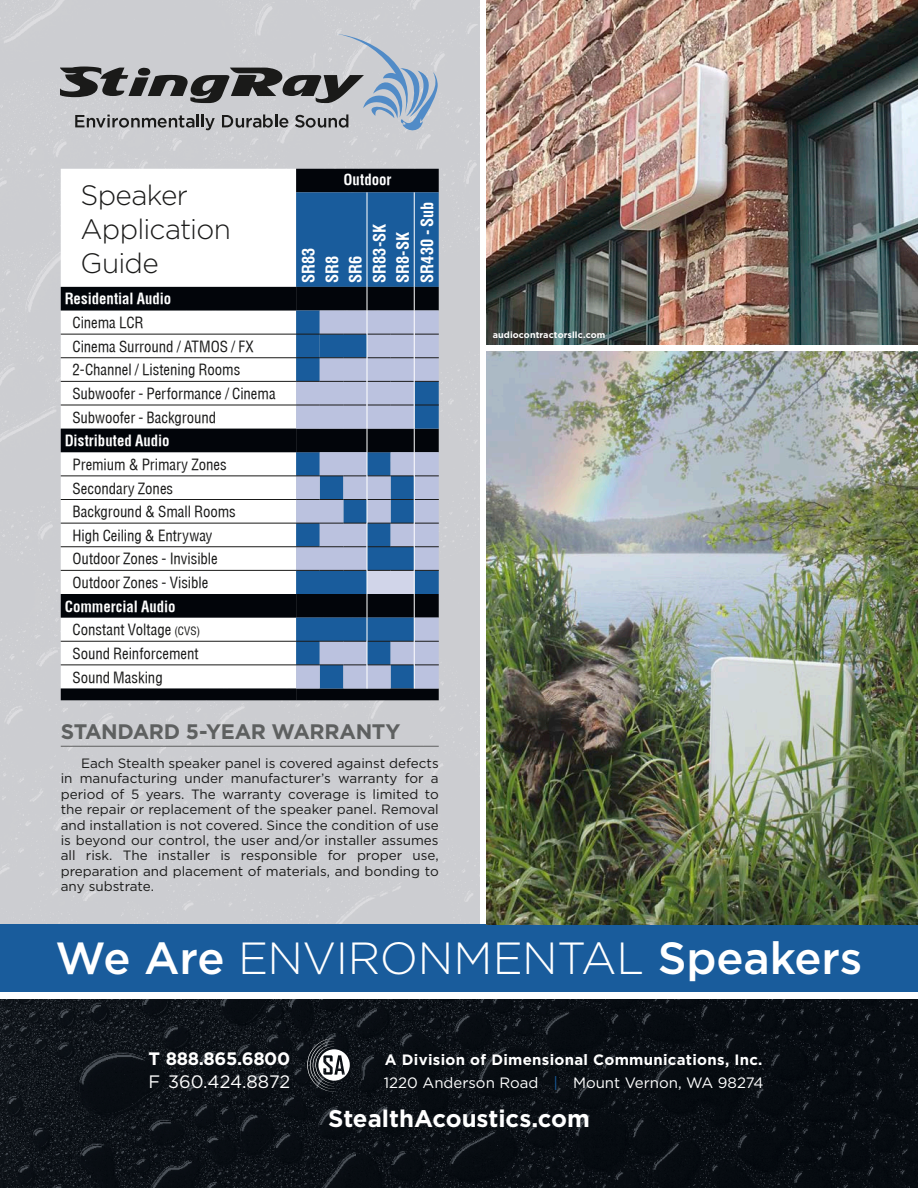
<style>
.page{position:relative;width:918px;height:1188px;background:#fff}
.page>*{position:absolute;margin:0;border:0;box-sizing:border-box;transform-origin:0 0}
.t1{font:500 45px "Gotham";letter-spacing:-.005em;color:#fff}
.t2{font:300 28.05px/33.6px "Gotham";letter-spacing:-.025em;color:#1a1a19}
.t3{font:700 24px "Gotham";color:#fff}
.t4{font:700 21px "Gotham";letter-spacing:-.02em;color:#5e6060}
.t5{font:700 18px "Gotham";letter-spacing:-.02em;color:#fff}
.t6{font:18px "Gotham";color:#fff}
.t7{font:700 condensed 16.35px/23.7px "Helvetica";letter-spacing:-.005em;color:#fff}
.t8{font:700 15px "Gotham";letter-spacing:.02em;color:#fff}
.t9{font:15px "Gotham";color:#fff}
.t10{font:14.85px/23.5px "Helvetica Condensed";letter-spacing:-.005em;color:#1a1a19}
.t11{font:700 condensed 14.85px "Helvetica";letter-spacing:-.005em;color:#fff}
.t12{font:13.5px/15.5px "Gotham";color:#1a1a19;text-align:justify}
.t13{font:700 9px "Gotham";letter-spacing:.01em;color:#fff}
.s1{font-size:11.1px}
.s2{font-weight:300}
.s3{color:#195c9c}
</style>
<div class="page">
<div style="left:0;top:0;width:479px;height:925px;background:#cccdd1"></div>
<img style="left:0;top:999px;width:918px;height:189px">
<div style="left:0;top:925px;width:918px;height:67px;background:#195c9c"></div>
<img style="left:486px;top:351px;width:432px;height:574px">
<hr style="left:61px;top:746px;width:378px;height:1px;background:#5e6060">
<img style="left:486px;top:0;width:432px;height:344px">
<svg style="left:307px;top:1038px;width:43px;height:54px"></svg>
<svg style="left:61px;top:34px;width:377px;height:99px;background:#a9acb2"></svg>
<svg style="left:61px;top:169px;width:378px;height:531px"></svg>
<div style="left:296px;top:192px;width:143px;height:95px;background:#195c9c"></div>
<svg style="left:296px;top:688px;width:143px;height:12px;background:#0c0f16"></svg>
<hr style="left:61px;top:334px;width:235px;height:1px;background:#1a1a19">
<hr style="left:61px;top:357px;width:235px;height:1px;background:#1a1a19">
<hr style="left:61px;top:405px;width:235px;height:1px;background:#1a1a19">
<hr style="left:61px;top:476px;width:235px;height:1px;background:#1a1a19">
<hr style="left:61px;top:499px;width:235px;height:1px;background:#1a1a19">
<hr style="left:61px;top:523px;width:235px;height:1px;background:#1a1a19">
<hr style="left:61px;top:546px;width:235px;height:1px;background:#1a1a19">
<hr style="left:61px;top:570px;width:235px;height:1px;background:#1a1a19">
<hr style="left:61px;top:641px;width:235px;height:1px;background:#1a1a19">
<hr style="left:61px;top:665px;width:235px;height:1px;background:#1a1a19">
<hr style="left:61px;top:381px;width:235px;height:1px;background:#1a1a19">
<hr style="left:366px;top:192px;width:2px;height:95px;background:#fff">
<hr style="left:414px;top:192px;width:1px;height:95px;background:#fff">
<svg style="left:296px;top:287px;width:143px;height:401px;background:#6b81a2"></svg>
<h2 class="t2" style="left:80px;top:178px;width:152px">Speaker<br>Application<br>Guide</h2>
<p class="t11" style="left:65px;top:290px;width:108px">Residential Audio</p>
<p class="t10" style="left:73px;top:311px;width:205px">Cinema LCR<br>Cinema Surround / ATMOS / FX<br>2-Channel / Listening Rooms<br>Subwoofer - Performance / Cinema<br>Subwoofer - Background</p>
<p class="t11" style="left:65px;top:432px;width:106px">Distributed Audio</p>
<p class="t10" style="left:73px;top:452px;width:165px">Premium &amp; Primary Zones<br>Secondary Zones<br>Background &amp; Small Rooms<br>High Ceiling &amp; Entryway<br>Outdoor Zones - Invisible<br>Outdoor Zones - Visible</p>
<p class="t11" style="left:65px;top:597px;width:112px">Commercial Audio</p>
<p class="t10" style="left:73px;top:618px;width:129px;text-align:justify">Constant Voltage <span class="s1">(CVS)<br></span>Sound Reinforcement Sound Masking</p>
<p class="t11" style="left:343px;top:171px;width:49px">Outdoor</p>
<p class="t7" style="left:296px;top:283px;width:83px;rotate:-90deg">SR83<br>SR8<br>SR6<br>SR83-SK<br>SR8-SK<br>SR430 - Sub</p>
<h3 class="t4" style="left:61px;top:718px;width:341px">STANDARD 5-YEAR WARRANTY</h3>
<p class="t12" style="left:61px;top:755px;width:380px;text-indent:20px">Each Stealth speaker panel is covered against defects in manufacturing under manufacturer’s warranty for a period of 5 years. The warranty coverage is limited to the repair or replacement of the speaker panel. Removal and installation is not covered. Since the condition of use is beyond our control, the user and/or installer assumes all risk. The installer is responsible for proper use, preparation and placement of materials, and bonding to any substrate.</p>
<p class="t13" style="left:493px;top:328px;width:114px">audiocontractorsllc.com</p>
<h1 class="t1" style="left:56px;top:928px;width:808px">We Are <span class="s2">ENVIRONMENTAL</span> Speakers</h1>
<h3 class="t5" style="left:148px;top:1047px;width:143px">T 888.865.6800</h3>
<p class="t8" style="left:385px;top:1050px;width:379px">A Division of Dimensional Communications, Inc.</p>
<h3 class="t6" style="left:148px;top:1070px;width:143px">F 360.424.8872</h3>
<p class="t9" style="left:384px;top:1073px;width:381px">1220 Anderson Road <span class="s3">|</span> Mount Vernon, WA 98274</p>
<h3 class="t3" style="left:328px;top:1103px;width:263px">StealthAcoustics.com</h3>
</div>
